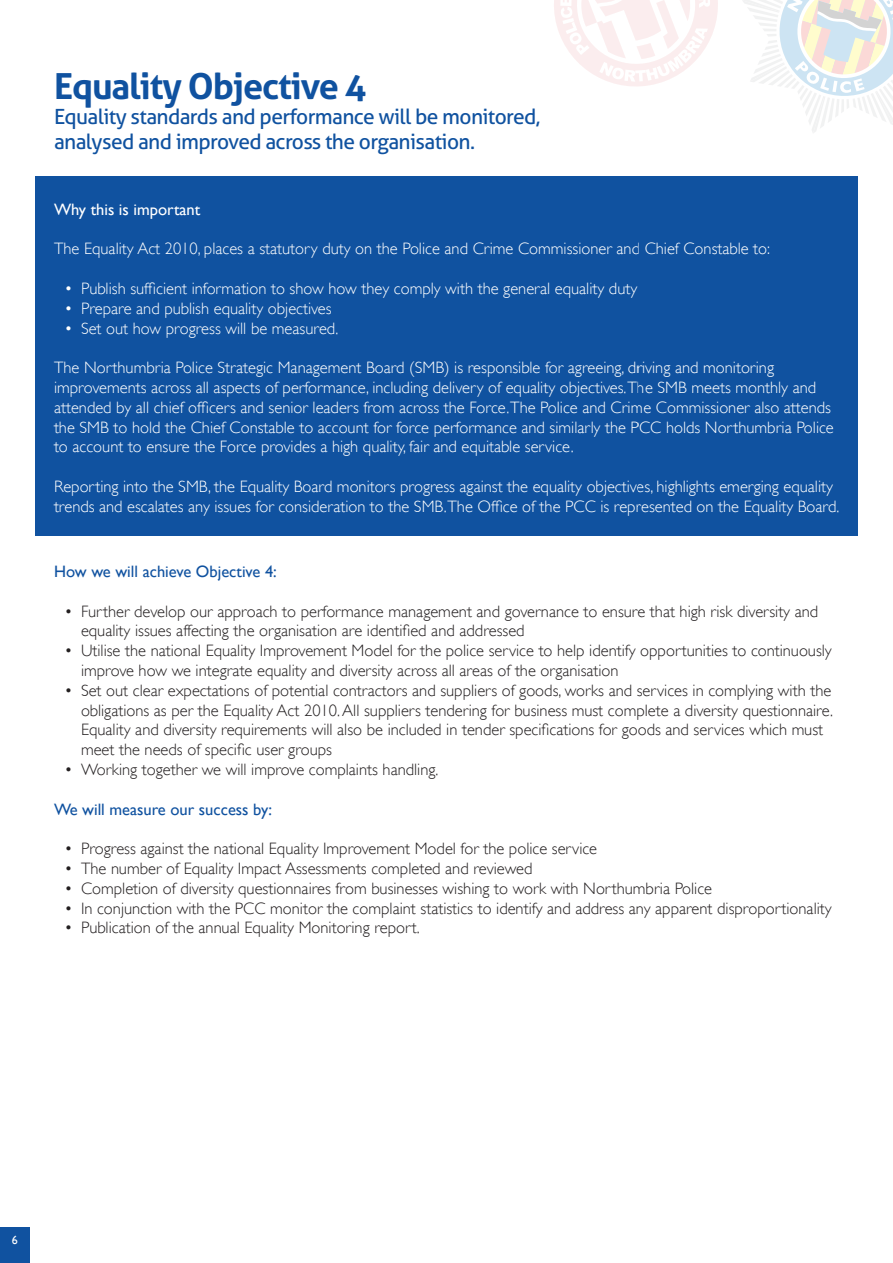
<style>
.page{position:relative;width:893px;height:1263px;background:#fff}
.page>*{position:absolute;margin:0;border:0;box-sizing:border-box;transform-origin:0 0}
.t1{font:700 36px "Aller";letter-spacing:-.03em;color:#1052a0}
.t2{font:21px/25.2px "Aller";letter-spacing:-.03em;color:#1052a0}
.t3{font:300 16.5px/19.8px "Gill Sans";color:#231f20}
.t4{font:300 16.5px/19.8px "Gill Sans";color:#fff}
.t5{font:16.5px "Gill Sans";color:#1052a0}
.t6{font:16.5px "Gill Sans";color:#fff}
.t7{font:12px "Gill Sans";color:#fff}
</style>
<div class="page">
<div style="left:35px;top:176px;width:822px;height:360px;background:#1052a0"></div>
<svg style="left:554px;top:0;width:164px;height:86px"></svg>
<svg style="left:743px;top:0;width:150px;height:133px"></svg>
<div style="left:0;top:1228px;width:30px;height:35px;background:#1052a0"></div>
<h1 class="t1" style="left:54px;top:64px;width:314px">Equality Objective 4</h1>
<p class="t2" style="left:54px;top:104px;width:488px">Equality standards and performance will be monitored, analysed and improved across the organisation.</p>
<p class="t6" style="left:54px;top:200px;width:148px">Why this is important</p>
<p class="t4" style="left:54px;top:238px;width:718px">The Equality Act 2010, places a statutory duty on the Police and Crime Commissioner and Chief Constable to:</p>
<p class="t4" style="left:64px;top:278px;width:574px">• Publish sufficient information to show how they comply with the general equality duty</p>
<p class="t4" style="left:64px;top:298px;width:269px">• Prepare and publish equality objectives</p>
<p class="t4" style="left:64px;top:318px;width:275px">• Set out how progress will be measured.</p>
<p class="t4" style="left:54px;top:357px;width:781px">The Northumbria Police Strategic Management Board (SMB) is responsible for agreeing, driving and monitoring improvements across all aspects of performance, including delivery of equality objectives.The SMB meets monthly and attended by all chief officers and senior leaders from across the Force.The Police and Crime Commissioner also attends the SMB to hold the Chief Constable to account for force performance and similarly the PCC holds Northumbria Police to account to ensure the Force provides a high quality, fair and equitable service.</p>
<p class="t4" style="left:54px;top:476px;width:787px">Reporting into the SMB, the Equality Board monitors progress against the equality objectives, highlights emerging equality trends and escalates any issues for consideration to the SMB.The Office of the PCC is represented on the Equality Board.</p>
<p class="t5" style="left:54px;top:562px;width:224px">How we will achieve Objective 4:</p>
<p class="t3" style="left:81px;top:600px;width:739px;text-indent:-16px">• Further develop our approach to performance management and governance to ensure that high risk diversity and equality issues affecting the organisation are identified and addressed</p>
<p class="t3" style="left:81px;top:640px;width:752px;text-indent:-16px">• Utilise the national Equality Improvement Model for the police service to help identify opportunities to continuously improve how we integrate equality and diversity across all areas of the organisation</p>
<p class="t3" style="left:81px;top:680px;width:754px;text-indent:-16px">• Set out clear expectations of potential contractors and suppliers of goods, works and services in complying with the obligations as per the Equality Act 2010. All suppliers tendering for business must complete a diversity questionnaire.<br>Equality and diversity requirements will also be included in tender specifications for goods and services which must meet the needs of specific user groups</p>
<p class="t3" style="left:64px;top:759px;width:375px">• Working together we will improve complaints handling.</p>
<p class="t5" style="left:54px;top:799px;width:220px">We will measure our success by:</p>
<p class="t3" style="left:64px;top:838px;width:534px">• Progress against the national Equality Improvement Model for the police service</p>
<p class="t3" style="left:64px;top:858px;width:470px">• The number of Equality Impact Assessments completed and reviewed</p>
<p class="t3" style="left:64px;top:878px;width:649px">• Completion of diversity questionnaires from businesses wishing to work with Northumbria Police</p>
<p class="t3" style="left:64px;top:897px;width:769px">• In conjunction with the PCC monitor the complaint statistics to identify and address any apparent disproportionality</p>
<p class="t3" style="left:64px;top:917px;width:357px">• Publication of the annual Equality Monitoring report.</p>
<p class="t7" style="left:12px;top:1232px;width:7px">6</p>
</div>
